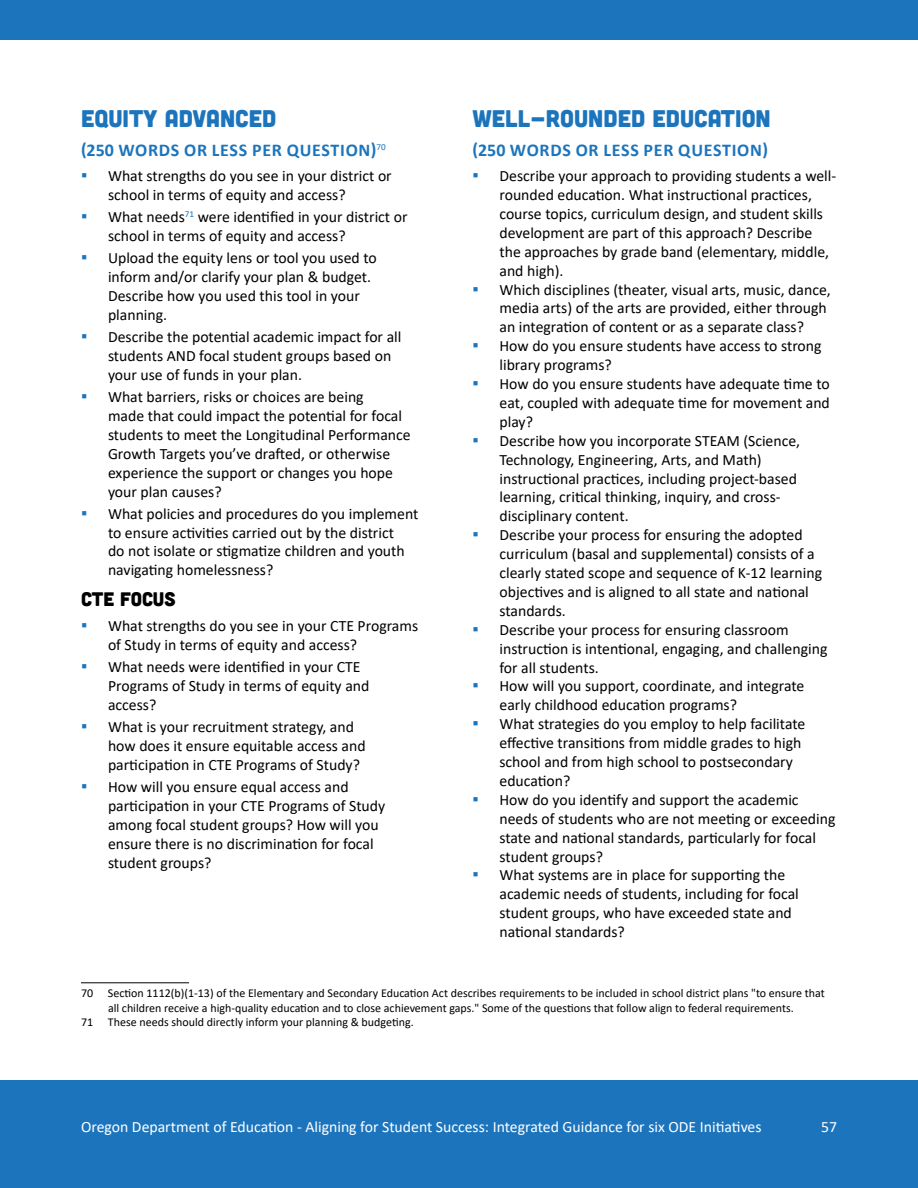
<style>
.page{position:relative;width:918px;height:1188px;background:#fff}
.page>*{position:absolute;margin:0;border:0;box-sizing:border-box;transform-origin:0 0}
.t1{font:24px "Cubano";color:#1c75bc}
.t2{font:19.5px "Cubano";color:#000}
.Body{font:700 18px "Calibri";letter-spacing:.04em;color:#1c75bc}
.t3{font:15.75px/18.9px "Calibri";color:#000}
.t4{font:15.75px "Calibri";color:#fff}
.New_footnotes{font:12px/14.4px "Calibri";color:#000;text-align:center}
.s1{font-size:18px;color:#1c75bc}
</style>
<div class="page">
<div style="left:0;top:1080px;width:918px;height:108px;background:#1c75bc"></div>
<div style="left:0;top:0;width:918px;height:40px;background:#1c75bc"></div>
<hr style="left:81px;top:982px;width:108px;height:1px;background:#000">
<h2 class="t1" style="left:81px;top:102px;width:197px">EQUITY ADVANCED</h2>
<p class="Body" style="left:81px;top:137px;width:306px">(250 WORDS OR LESS PER QUESTION)<sup>70</sup></p>
<p class="t3" style="left:108px;top:166px;width:285px;text-indent:-27px"><span class="s1">▪</span> What strengths do you see in your district or school in terms of equity and access?</p>
<p class="t3" style="left:108px;top:207px;width:301px;text-indent:-27px"><span class="s1">▪</span> What needs<sup>71</sup> were identified in your district or school in terms of equity and access?</p>
<p class="t3" style="left:108px;top:248px;width:270px;text-indent:-27px"><span class="s1">▪</span> Upload the equity lens or tool you used to inform and/or clarify your plan &amp; budget.<br>Describe how you used this tool in your planning.</p>
<p class="t3" style="left:108px;top:327px;width:295px;text-indent:-27px"><span class="s1">▪</span> Describe the potential academic impact for all students AND focal student groups based on your use of funds in your plan.</p>
<p class="t3" style="left:108px;top:387px;width:304px;text-indent:-27px"><span class="s1">▪</span> What barriers, risks or choices are being<br>made that could impact the potential for focal students to meet the Longitudinal Performance Growth Targets you’ve drafted, or otherwise experience the support or changes you hope your plan causes?</p>
<p class="t3" style="left:108px;top:504px;width:312px;text-indent:-27px"><span class="s1">▪</span> What policies and procedures do you implement to ensure activities carried out by the district<br>do not isolate or stigmatize children and youth navigating homelessness?</p>
<h3 class="t2" style="left:81px;top:585px;width:96px">CTE FOCUS</h3>
<p class="t3" style="left:108px;top:616px;width:312px;text-indent:-27px"><span class="s1">▪</span> What strengths do you see in your CTE Programs of Study in terms of equity and access?</p>
<p class="t3" style="left:108px;top:657px;width:263px;text-indent:-27px"><span class="s1">▪</span> What needs were identified in your CTE<br>Programs of Study in terms of equity and access?</p>
<p class="t3" style="left:108px;top:717px;width:259px;text-indent:-27px"><span class="s1">▪</span> What is your recruitment strategy, and how does it ensure equitable access and participation in CTE Programs of Study?</p>
<p class="t3" style="left:108px;top:777px;width:279px;text-indent:-27px"><span class="s1">▪</span> How will you ensure equal access and participation in your CTE Programs of Study among focal student groups? How will you ensure there is no discrimination for focal student groups?</p>
<h2 class="t1" style="left:472px;top:102px;width:300px">WELL-ROUNDED EDUCATION</h2>
<p class="Body" style="left:472px;top:137px;width:297px">(250 WORDS OR LESS PER QUESTION)</p>
<p class="t3" style="left:500px;top:166px;width:338px;text-indent:-27px"><span class="s1">▪</span> Describe your approach to providing students a well&shy;rounded education. What instructional practices, course topics, curriculum design, and student skills development are part of this approach? Describe the approaches by grade band (elementary, middle, and high).</p>
<p class="t3" style="left:500px;top:280px;width:333px;text-indent:-27px"><span class="s1">▪</span> Which disciplines (theater, visual arts, music, dance, media arts) of the arts are provided, either through an integration of content or as a separate class?</p>
<p class="t3" style="left:500px;top:336px;width:324px;text-indent:-27px"><span class="s1">▪</span> How do you ensure students have access to strong library programs?</p>
<p class="t3" style="left:500px;top:374px;width:332px;text-align:justify;text-indent:-27px"><span class="s1">▪</span> How do you ensure students have adequate time to eat, coupled with adequate time for movement and play?</p>
<p class="t3" style="left:500px;top:431px;width:302px;text-indent:-27px"><span class="s1">▪</span> Describe how you incorporate STEAM (Science, Technology, Engineering, Arts, and Math) instructional practices, including project-based learning, critical thinking, inquiry, and cross&shy;disciplinary content.</p>
<p class="t3" style="left:500px;top:525px;width:324px;text-indent:-27px"><span class="s1">▪</span> Describe your process for ensuring the adopted curriculum (basal and supplemental) consists of a clearly stated scope and sequence of K-12 learning objectives and is aligned to all state and national standards.</p>
<p class="t3" style="left:500px;top:620px;width:329px;text-indent:-27px"><span class="s1">▪</span> Describe your process for ensuring classroom instruction is intentional, engaging, and challenging for all students.</p>
<p class="t3" style="left:500px;top:676px;width:306px;text-indent:-27px"><span class="s1">▪</span> How will you support, coordinate, and integrate early childhood education programs?</p>
<p class="t3" style="left:500px;top:714px;width:307px;text-indent:-27px"><span class="s1">▪</span> What strategies do you employ to help facilitate effective transitions from middle grades to high school and from high school to postsecondary education?</p>
<p class="t3" style="left:500px;top:790px;width:337px;text-indent:-27px"><span class="s1">▪</span> How do you identify and support the academic needs of students who are not meeting or exceeding state and national standards, particularly for focal student groups?</p>
<p class="t3" style="left:500px;top:865px;width:301px;text-indent:-27px"><span class="s1">▪</span> What systems are in place for supporting the academic needs of students, including for focal student groups, who have exceeded state and national standards?</p>
<p class="New_footnotes" style="left:81px;top:986px;width:745px">70 Section 1112(b)(1-13) of the Elementary and Secondary Education Act describes requirements to be included in school district plans "to ensure that all children receive a high-quality education and to close achievement gaps." Some of the questions that follow align to federal requirements.</p>
<p class="New_footnotes" style="left:81px;top:1015px;width:334px">71 These needs should directly inform your planning &amp; budgeting.</p>
<p class="t4" style="left:81px;top:1116px;width:682px">Oregon Department of Education - Aligning for Student Success: Integrated Guidance for six ODE Initiatives</p>
<p class="t4" style="left:821px;top:1116px;width:17px">57</p>
</div>
